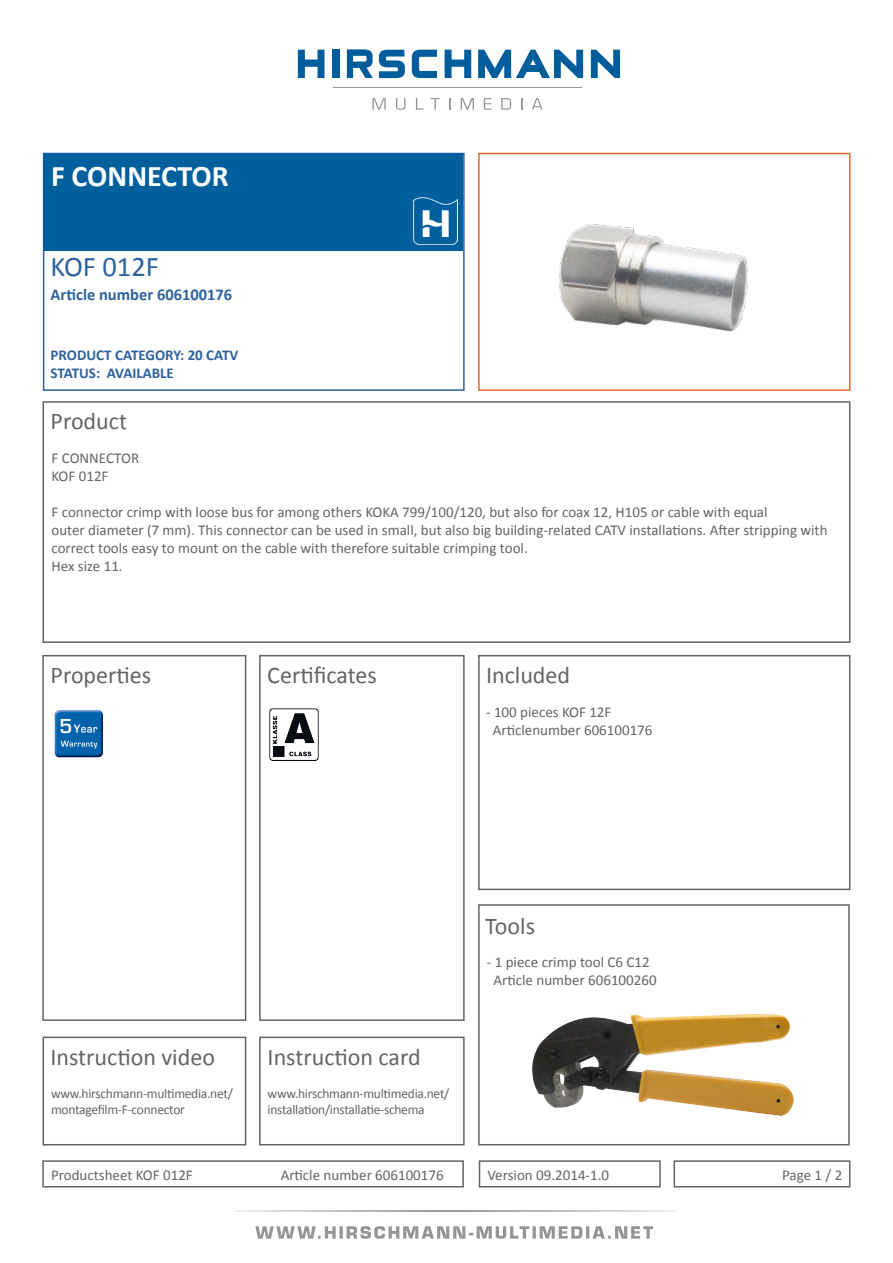
<style>
.page{position:relative;width:893px;height:1263px;background:#fff}
.page>*{position:absolute;margin:0;border:0;box-sizing:border-box;transform-origin:0 0}
.t1{font:700 30px "Calibri";color:#fff}
.t2{font:28.5px "Calibri";color:#2e629e}
.t3{font:24px "Calibri";color:#646464}
.t4{font:700 16.5px "Calibri";color:#2e629e}
.t5{font:15px/18px "Calibri";color:#646464}
.t6{font:700 15px/18px "Calibri";color:#2e629e}
.t7{font:13.5px/16.2px "Calibri";letter-spacing:-.02em;color:#646464}
</style>
<div class="page">
<div style="left:42px;top:655px;width:204px;height:366px;border:2px solid #646464"></div>
<div style="left:43px;top:1036px;width:203px;height:109px;border:2px solid #646464"></div>
<div style="left:478px;top:655px;width:372px;height:235px;border:2px solid #646464"></div>
<div style="left:478px;top:153px;width:372px;height:238px;border:2px solid #e06930"></div>
<img style="left:559px;top:224px;width:189px;height:108px">
<div style="left:43px;top:153px;width:422px;height:238px;border:2px solid #2e629e"></div>
<div style="left:44px;top:154px;width:419px;height:97px;background:#005f9d"></div>
<div style="left:259px;top:655px;width:206px;height:366px;border:2px solid #646464"></div>
<div style="left:43px;top:401px;width:807px;height:242px;border:2px solid #646464"></div>
<hr style="left:234px;top:1211px;width:441px;height:1px;background:#939598">
<svg style="left:255px;top:1226px;width:398px;height:13px"></svg>
<hr style="left:333px;top:87px;width:249px;height:1px;background:#939598">
<svg style="left:372px;top:98px;width:14px;height:12px"></svg>
<svg style="left:396px;top:98px;width:10px;height:12px"></svg>
<svg style="left:416px;top:98px;width:7px;height:12px"></svg>
<svg style="left:431px;top:98px;width:9px;height:12px"></svg>
<svg style="left:449px;top:98px;width:1px;height:12px"></svg>
<svg style="left:461px;top:98px;width:13px;height:12px"></svg>
<svg style="left:484px;top:98px;width:7px;height:12px"></svg>
<svg style="left:501px;top:98px;width:10px;height:12px"></svg>
<svg style="left:521px;top:98px;width:1px;height:12px"></svg>
<svg style="left:532px;top:98px;width:11px;height:12px"></svg>
<svg style="left:591px;top:50px;width:29px;height:28px"></svg>
<svg style="left:298px;top:50px;width:26px;height:28px"></svg>
<div style="left:332px;top:50px;width:7px;height:28px;background:#005d9c"></div>
<svg style="left:379px;top:50px;width:26px;height:28px"></svg>
<svg style="left:412px;top:50px;width:25px;height:28px"></svg>
<svg style="left:445px;top:50px;width:26px;height:28px"></svg>
<svg style="left:478px;top:50px;width:105px;height:28px"></svg>
<svg style="left:347px;top:49px;width:26px;height:29px"></svg>
<div style="left:674px;top:1160px;width:176px;height:27px;border:2px solid #646464"></div>
<img style="left:269px;top:708px;width:50px;height:53px">
<div style="left:42px;top:1160px;width:422px;height:27px;border:2px solid #646464"></div>
<div style="left:479px;top:1160px;width:182px;height:27px;border:2px solid #646464"></div>
<img style="left:414px;top:197px;width:43px;height:47px">
<div style="left:259px;top:1036px;width:206px;height:109px;border:2px solid #646464"></div>
<img style="left:532px;top:1014px;width:262px;height:102px">
<div style="left:478px;top:904px;width:372px;height:241px;border:2px solid #646464"></div>
<img style="left:54px;top:710px;width:49px;height:48px">
<p class="t1" style="left:51px;top:157px;width:179px">F CONNECTOR</p>
<p class="t2" style="left:51px;top:249px;width:110px">KOF 012F</p>
<p class="t4" style="left:51px;top:284px;width:183px">Article number 606100176</p>
<p class="t6" style="left:51px;top:346px;width:189px">PRODUCT CATEGORY: 20 CATV<br>STATUS: AVAILABLE</p>
<p class="t3" style="left:51px;top:406px;width:78px">Product</p>
<p class="t5" style="left:52px;top:449px;width:89px">F CONNECTOR<br>KOF 012F</p>
<p class="t5" style="left:52px;top:503px;width:717px">F connector crimp with loose bus for among others KOKA 799/100/120, but also for coax 12, H105 or cable with equal</p>
<p class="t5" style="left:52px;top:521px;width:777px">outer diameter (7 mm). This connector can be used in small, but also big building-related CATV installations. After stripping with correct tools easy to mount on the cable with therefore suitable crimping tool.</p>
<p class="t5" style="left:52px;top:557px;width:73px">Hex size 11.</p>
<p class="t3" style="left:51px;top:659px;width:102px">Properties</p>
<p class="t3" style="left:267px;top:659px;width:111px">Certificates</p>
<p class="t3" style="left:486px;top:659px;width:86px">Included</p>
<p class="t5" style="left:486px;top:703px;width:127px">- 100 pieces KOF 12F</p>
<p class="t5" style="left:493px;top:721px;width:161px">Articlenumber 606100176</p>
<p class="t3" style="left:485px;top:911px;width:51px">Tools</p>
<p class="t3" style="left:50px;top:1041px;width:166px">Instruction video</p>
<p class="t7" style="left:51px;top:1085px;width:183px">www.hirschmann-multimedia.net/ montagefilm-F-connector</p>
<p class="t7" style="left:268px;top:1085px;width:183px">www.hirschmann-multimedia.net/ installation/installatie-schema</p>
<p class="t3" style="left:268px;top:1041px;width:155px">Instruction card</p>
<p class="t5" style="left:487px;top:953px;width:164px">- 1 piece crimp tool C6 C12</p>
<p class="t5" style="left:494px;top:971px;width:165px">Article number 606100260</p>
<p class="t5" style="left:51px;top:1165px;width:143px">Productsheet KOF 012F</p>
<p class="t5" style="left:281px;top:1165px;width:165px">Article number 606100176</p>
<p class="t5" style="left:487px;top:1165px;width:123px">Version 09.2014-1.0</p>
<p class="t5" style="left:782px;top:1165px;width:62px">Page 1 / 2</p>
</div>
